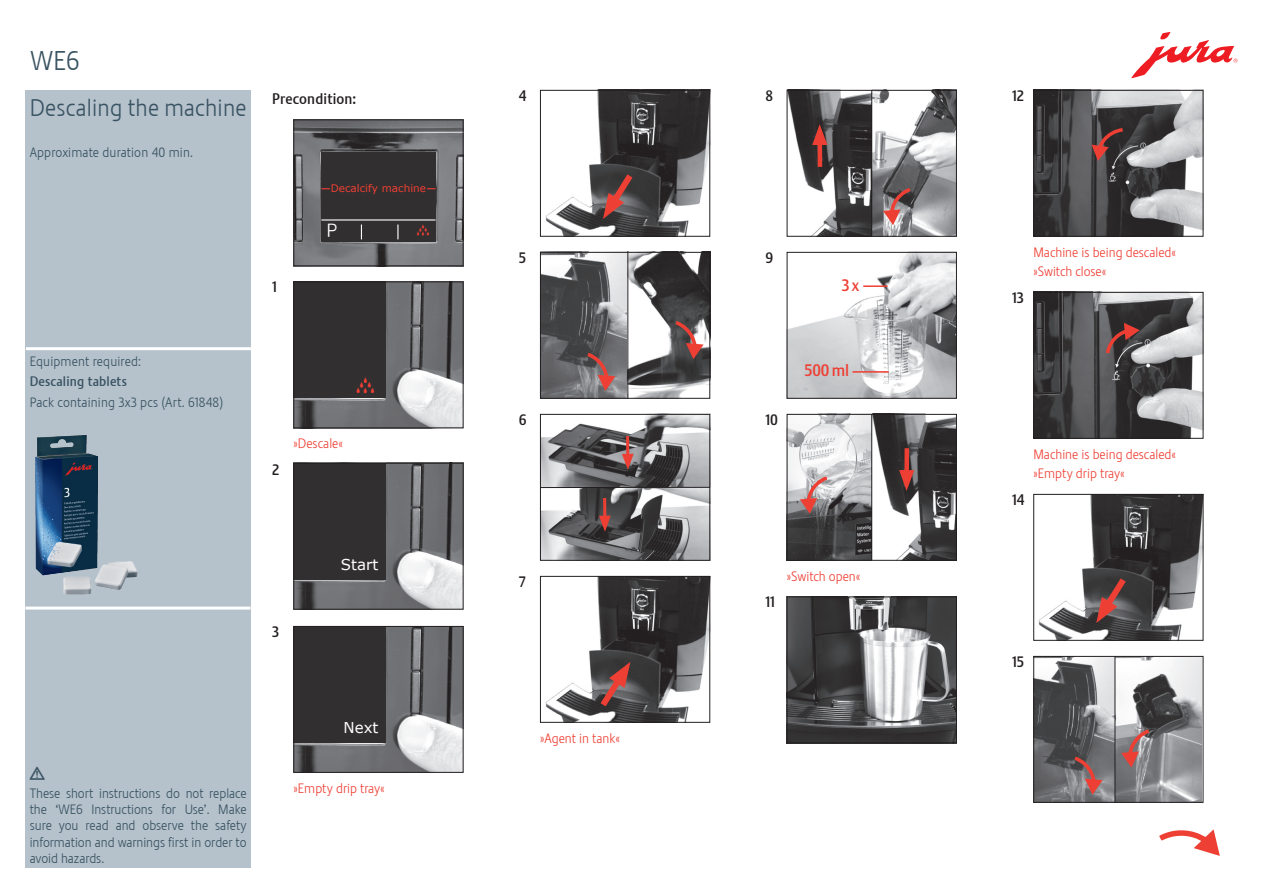
<style>
.page{position:relative;width:1263px;height:893px;background:#fff}
.page>*{position:absolute;margin:0;border:0;box-sizing:border-box;transform-origin:0 0}
.t1{font:27px "Stalemate LF Light";color:#3a5362}
.Text_grau{font:24px "Stalemate LF Light";letter-spacing:.01em;color:#3a5362}
.t2{font:24px "Jura Pict 2006";color:#ee3f34}
.t3{font:16.5px "Stalemate Pro 2 J Medium";color:#ee3f34}
.t4{font:16.5px "Jura Pict 2006";color:#ee3f34}
.HA{font:15px "Stalemate Pro 2 J Medium";color:#231f20}
.Voraussetzung{font:15px "Stalemate LF";letter-spacing:.01em;color:#231f20}
.t5{font:15px "Verdana";color:#fff}
.Text_grau-2{font:13.5px/16.2px "Stalemate LF Light";letter-spacing:.005em;color:#3a5362;text-align:justify}
.RE{font:13.5px/19.5px "Stalemate Pro 2 J Light";color:#ee3f34}
.Text_grau-3{font:13.5px "Stalemate LF";letter-spacing:.01em;color:#3a5362}
.Para{font:13.5px "Jura Pict 2006";color:#3a5362}
.t6{font:13.5px "Jura Pict 2006";color:#fff}
.t7{font:10.5px "Verdana";color:#ee3f34}
</style>
<div class="page">
<div style="left:26px;top:90px;width:225px;height:777px;background:#b5c2cc"></div>
<hr style="left:26px;top:347px;width:225px;height:3px;background:#fff">
<hr style="left:26px;top:607px;width:224px;height:3px;background:#fff">
<img style="left:295px;top:121px;width:166px;height:143px">
<div style="left:321px;top:152px;width:115px;height:90px;background:#312f30"></div>
<hr style="left:321px;top:219px;width:115px;height:2px;background:#fff">
<svg style="left:361px;top:225px;width:1px;height:14px"></svg>
<svg style="left:397px;top:225px;width:1px;height:14px"></svg>
<div style="left:293px;top:119px;width:170px;height:147px;border:1px solid #231f20"></div>
<img style="left:295px;top:283px;width:166px;height:143px">
<div style="left:293px;top:281px;width:93px;height:117px;background:#312f30"></div>
<div style="left:293px;top:281px;width:170px;height:147px;border:1px solid #231f20"></div>
<img style="left:295px;top:465px;width:166px;height:143px">
<div style="left:293px;top:463px;width:93px;height:117px;background:#312f30"></div>
<div style="left:293px;top:463px;width:170px;height:147px;border:1px solid #231f20"></div>
<img style="left:295px;top:628px;width:166px;height:143px">
<div style="left:293px;top:626px;width:93px;height:117px;background:#312f30"></div>
<div style="left:293px;top:626px;width:170px;height:147px;border:1px solid #231f20"></div>
<img style="left:545px;top:92px;width:163px;height:143px">
<svg style="left:602px;top:168px;width:36px;height:51px;background:#6b4645"></svg>
<div style="left:540px;top:90px;width:170px;height:147px;border:1px solid #231f20"></div>
<img style="left:542px;top:254px;width:166px;height:143px">
<svg style="left:587px;top:353px;width:28px;height:38px"></svg>
<svg style="left:675px;top:321px;width:28px;height:38px"></svg>
<hr style="left:627px;top:252px;width:1px;height:147px;background:#231f20">
<div style="left:540px;top:252px;width:170px;height:147px;border:1px solid #231f20"></div>
<img style="left:542px;top:416px;width:166px;height:143px">
<hr style="left:540px;top:487px;width:170px;height:1px;background:#231f20">
<hr style="left:626px;top:436px;width:3px;height:23px;background:#ee3f34">
<svg style="left:622px;top:454px;width:12px;height:16px"></svg>
<hr style="left:603px;top:498px;width:3px;height:23px;background:#ee3f34">
<svg style="left:599px;top:516px;width:12px;height:16px"></svg>
<div style="left:540px;top:414px;width:170px;height:147px;border:1px solid #231f20"></div>
<img style="left:545px;top:578px;width:163px;height:143px">
<svg style="left:595px;top:662px;width:36px;height:51px;background:#6e4a49"></svg>
<div style="left:540px;top:576px;width:170px;height:147px;border:1px solid #231f20"></div>
<img style="left:789px;top:92px;width:166px;height:143px">
<hr style="left:871px;top:90px;width:1px;height:147px;background:#231f20">
<div style="left:817px;top:137px;width:5px;height:30px;background:#ee3f34"></div>
<svg style="left:812px;top:124px;width:15px;height:21px"></svg>
<svg style="left:883px;top:188px;width:28px;height:37px"></svg>
<div style="left:787px;top:90px;width:170px;height:147px;border:1px solid #231f20"></div>
<img style="left:789px;top:254px;width:166px;height:143px">
<hr style="left:863px;top:285px;width:24px;height:2px;background:#ee3f34">
<hr style="left:852px;top:371px;width:37px;height:2px;background:#ee3f34">
<div style="left:787px;top:252px;width:170px;height:147px;border:1px solid #231f20"></div>
<img style="left:789px;top:416px;width:166px;height:143px">
<hr style="left:871px;top:414px;width:1px;height:147px;background:#231f20">
<div style="left:904px;top:448px;width:5px;height:30px;background:#ee3f34"></div>
<svg style="left:899px;top:470px;width:15px;height:21px"></svg>
<svg style="left:800px;top:476px;width:27px;height:38px"></svg>
<div style="left:787px;top:414px;width:170px;height:147px;border:1px solid #231f20"></div>
<img style="left:789px;top:598px;width:166px;height:143px">
<div style="left:787px;top:596px;width:170px;height:147px;border:1px solid #231f20"></div>
<img style="left:1035px;top:92px;width:166px;height:143px">
<svg style="left:1091px;top:126px;width:32px;height:35px"></svg>
<div style="left:1033px;top:90px;width:170px;height:147px;border:1px solid #231f20"></div>
<img style="left:1035px;top:294px;width:166px;height:143px">
<svg style="left:1103px;top:323px;width:37px;height:31px"></svg>
<div style="left:1033px;top:292px;width:170px;height:147px;border:1px solid #231f20"></div>
<img style="left:1038px;top:496px;width:163px;height:143px">
<svg style="left:1096px;top:572px;width:35px;height:51px;background:#6c4645"></svg>
<div style="left:1033px;top:494px;width:170px;height:147px;border:1px solid #231f20"></div>
<img style="left:1035px;top:658px;width:166px;height:143px">
<svg style="left:1074px;top:756px;width:28px;height:39px"></svg>
<svg style="left:1121px;top:729px;width:28px;height:39px"></svg>
<hr style="left:1114px;top:656px;width:1px;height:147px;background:#231f20">
<div style="left:1033px;top:656px;width:170px;height:147px;border:1px solid #231f20"></div>
<svg style="left:1131px;top:32px;width:106px;height:46px"></svg>
<svg style="left:1159px;top:829px;width:61px;height:27px"></svg>
<img style="left:35px;top:435px;width:103px;height:160px">
<p class="t1" style="left:31px;top:45px;width:51px">WE6</p>
<p class="Text_grau" style="left:30px;top:94px;width:218px">Descaling the machine</p>
<p class="Text_grau-2" style="left:30px;top:144px;width:165px">Approximate duration 40 min.</p>
<p class="Text_grau-2" style="left:30px;top:353px;width:113px">Equipment required:</p>
<p class="Text_grau-3" style="left:30px;top:373px;width:99px">Descaling tablets</p>
<p class="Text_grau-2" style="left:30px;top:394px;width:195px">Pack containing 3x3 pcs (Art. 61848)</p>
<p class="Voraussetzung" style="left:272px;top:89px;width:86px">Precondition:</p>
<p class="t7" style="left:331px;top:181px;width:97px">Decalcify machine</p>
<p class="HA" style="left:272px;top:278px;width:6px">1</p>
<p class="t6" style="left:328px;top:222px;width:10px">O</p>
<p class="t4" style="left:417px;top:221px;width:13px">c</p>
<p class="t2" style="left:357px;top:371px;width:19px">c</p>
<p class="HA" style="left:272px;top:460px;width:9px">2</p>
<p class="RE" style="left:293px;top:434px;width:51px">»Descale«</p>
<p class="HA" style="left:272px;top:622px;width:9px">3</p>
<p class="t5" style="left:341px;top:554px;width:39px">Start</p>
<p class="Para" style="left:30px;top:765px;width:17px">J</p>
<p class="Text_grau-2" style="left:30px;top:785px;width:218px">These short instructions do not replace the ‘WE6 Instructions for Use’. Make sure you read and observe the safety information and warnings first in order to avoid hazards.</p>
<p class="t5" style="left:343px;top:717px;width:36px">Next</p>
<p class="RE" style="left:293px;top:778px;width:93px">»Empty drip tray«</p>
<p class="HA" style="left:519px;top:86px;width:9px">4</p>
<p class="HA" style="left:519px;top:248px;width:9px">5</p>
<p class="HA" style="left:519px;top:410px;width:9px">6</p>
<p class="HA" style="left:519px;top:572px;width:9px">7</p>
<p class="RE" style="left:540px;top:728px;width:81px">»Agent in tank«</p>
<p class="HA" style="left:765px;top:86px;width:9px">8</p>
<p class="HA" style="left:765px;top:248px;width:9px">9</p>
<p class="t3" style="left:842px;top:275px;width:19px">3 x</p>
<p class="HA" style="left:765px;top:410px;width:14px">10</p>
<p class="t3" style="left:804px;top:360px;width:46px">500 ml</p>
<p class="HA" style="left:765px;top:593px;width:11px">11</p>
<p class="RE" style="left:787px;top:566px;width:75px">»Switch open«</p>
<p class="HA" style="left:1012px;top:86px;width:14px">12</p>
<p class="HA" style="left:1012px;top:288px;width:13px">13</p>
<p class="RE" style="left:1033px;top:242px;width:144px">Machine is being descaled« »Switch close«</p>
<p class="HA" style="left:1012px;top:490px;width:14px">14</p>
<p class="RE" style="left:1033px;top:444px;width:144px">Machine is being descaled« »Empty drip tray«</p>
<p class="HA" style="left:1012px;top:652px;width:14px">15</p>
</div>
